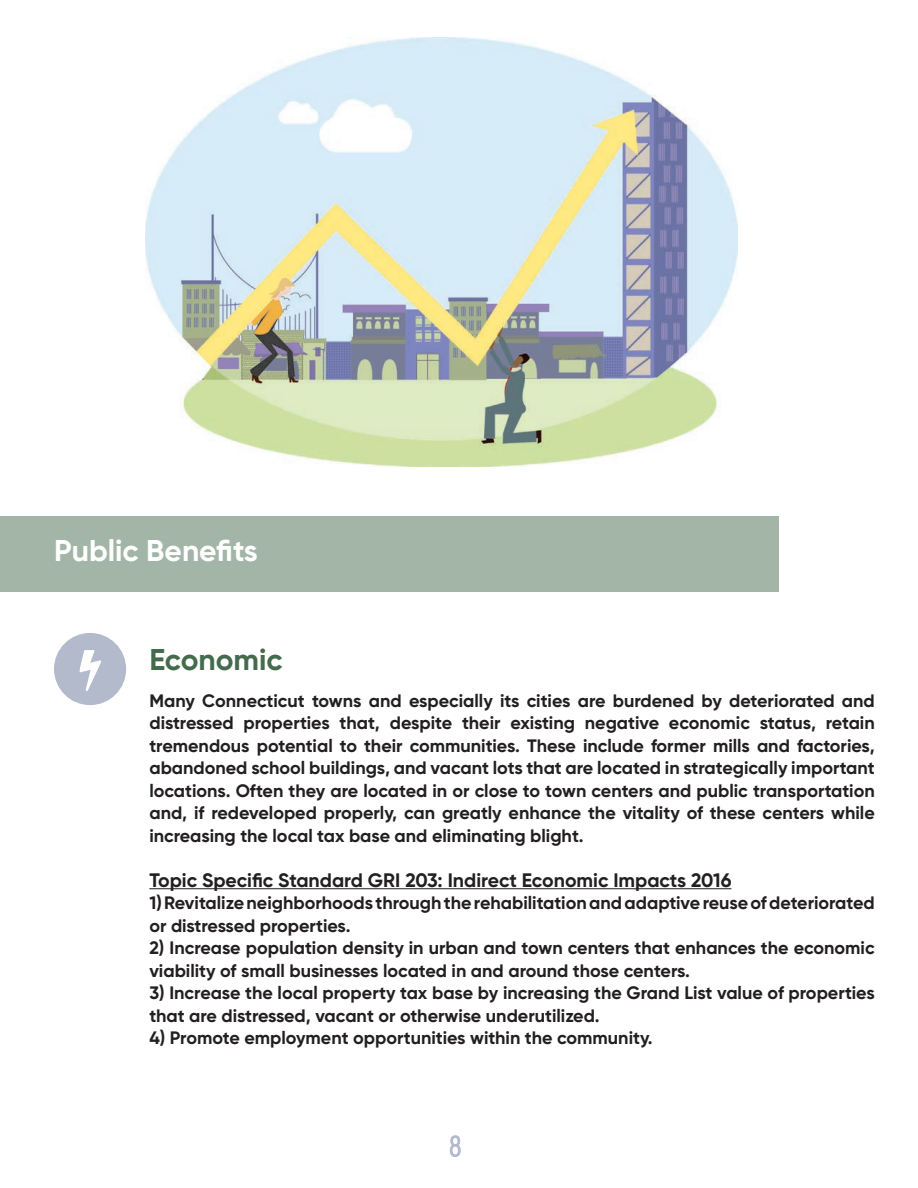
<style>
.page{position:relative;width:918px;height:1188px;background:#fff}
.page>*{position:absolute;margin:0;border:0;box-sizing:border-box;transform-origin:0 0}
.t1{font:700 30px "Gilroy";color:#fff}
.t2{font:700 30px "Gilroy";color:#456b4e}
.t3{font:700 19.5px "Gilroy";color:#231f20}
.t4{font:700 18px/22.5px "Gilroy";color:#231f20}
</style>
<div class="page">
<svg style="left:449px;top:1135px;width:12px;height:22px"></svg>
<div style="left:0;top:516px;width:779px;height:75px;background:#a2b5a6"></div>
<img style="left:145px;top:37px;width:593px;height:430px">
<hr style="left:149px;top:888px;width:582px;height:1px;background:#231f20">
<div style="left:54px;top:633px;width:72px;height:72px;background:#b3bacc;border-radius:50%"></div>
<svg style="left:81px;top:651px;width:19px;height:39px"></svg>
<div style="left:79px;top:649px;width:23px;height:43px;border:1px solid #b3bacc"></div>
<p class="t1" style="left:54px;top:531px;width:205px">Public Benefits</p>
<p class="t2" style="left:149px;top:640px;width:135px">Economic</p>
<p class="t4" style="left:149px;top:689px;width:727px;text-align:justify">Many Connecticut towns and especially its cities are burdened by deteriorated and distressed properties that, despite their existing negative economic status, retain tremendous potential to their communities. These include former mills and factories, abandoned school buildings, and vacant lots that are located in strategically important locations. Often they are located in or close to town centers and public transportation and, if redeveloped properly, can greatly enhance the vitality of these centers while increasing the local tax base and eliminating blight.</p>
<p class="t3" style="left:149px;top:868px;width:584px">Topic Specific Standard GRI 203: Indirect Economic Impacts 2016</p>
<p class="t4" style="left:149px;top:892px;width:727px">1) Revitalize neighborhoods through the rehabilitation and adaptive reuse of deteriorated or distressed properties.</p>
<p class="t4" style="left:149px;top:937px;width:727px">2) Increase population density in urban and town centers that enhances the economic viability of small businesses located in and around those centers.</p>
<p class="t4" style="left:149px;top:982px;width:727px">3) Increase the local property tax base by increasing the Grand List value of properties that are distressed, vacant or otherwise underutilized.</p>
<p class="t4" style="left:149px;top:1027px;width:505px">4) Promote employment opportunities within the community.</p>
</div>
